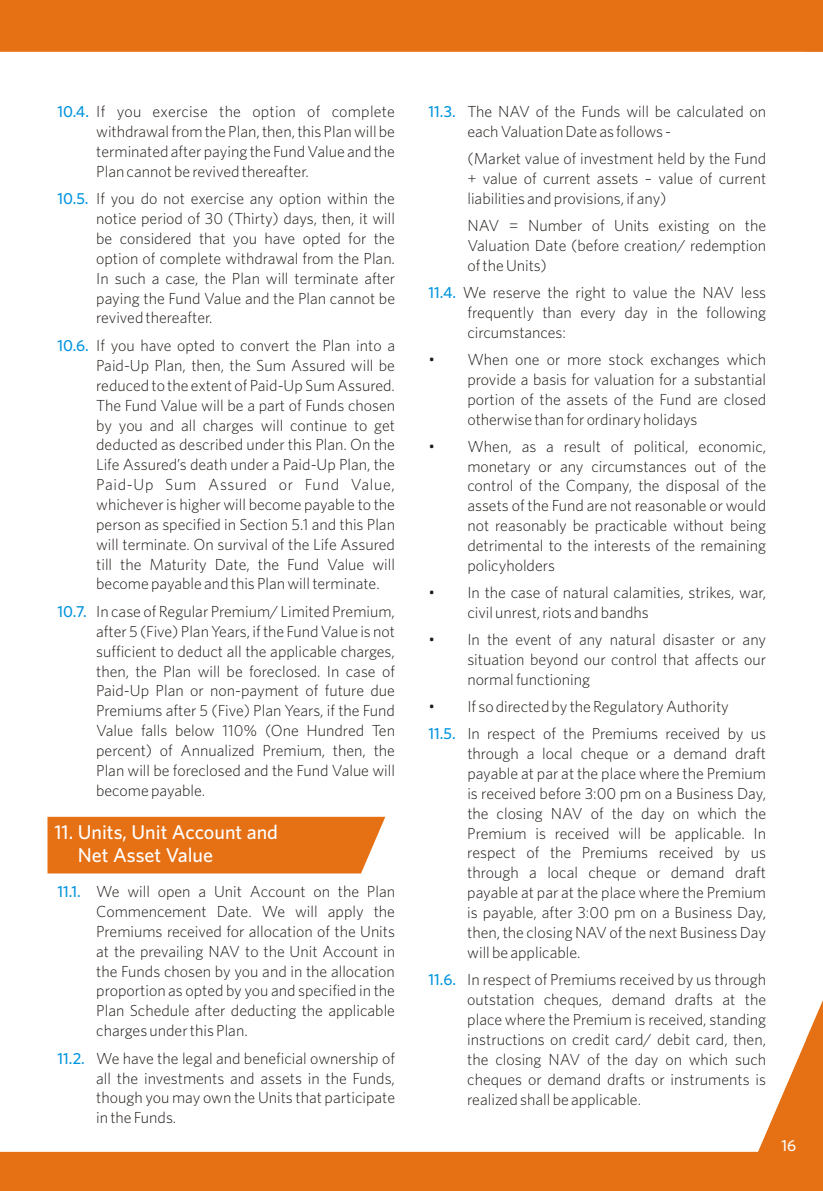
<style>
.page{position:relative;width:823px;height:1191px;background:#fff}
.page>*{position:absolute;margin:0;border:0;box-sizing:border-box;transform-origin:0 0}
.t1{font:700 20px/23px "Whitney";color:#fff}
.t2{font:16px/19.8px "Whitney";color:#1f1a17;text-align:justify}
.t3{font:700 16px "Whitney";color:#0094de}
.t4{font:500 16px "Whitney";color:#fff}
.s1{font-weight:700;color:#0094de}
</style>
<div class="page">
<div style="left:0;top:0;width:822px;height:1191px;background:#e67014"></div>
<div style="left:805px;top:52px;width:17px;height:990px;background:#fff"></div>
<div style="left:0;top:52px;width:805px;height:1099px;background:#fff"></div>
<svg style="left:47px;top:816px;width:338px;height:57px"></svg>
<p class="t3" style="left:57px;top:105px;width:33px">10.4.</p>
<p class="t3" style="left:57px;top:193px;width:33px">10.5.</p>
<p class="t3" style="left:57px;top:339px;width:33px">10.6.</p>
<p class="t3" style="left:57px;top:605px;width:31px">10.7.</p>
<p class="t2" style="left:96px;top:103px;width:300px">If you exercise the option of complete withdrawal from the Plan, then, this Plan will be terminated after paying the Fund Value and the Plan cannot be revived thereafter.</p>
<p class="t2" style="left:96px;top:190px;width:300px">If you do not exercise any option within the notice period of 30 (Thirty) days, then, it will be considered that you have opted for the option of complete withdrawal from the Plan.<br>In such a case, the Plan will terminate after paying the Fund Value and the Plan cannot be revived thereafter.</p>
<p class="t2" style="left:96px;top:337px;width:300px">If you have opted to convert the Plan into a Paid-Up Plan, then, the Sum Assured will be reduced to the extent of Paid-Up Sum Assured.<br>The Fund Value will be a part of Funds chosen by you and all charges will continue to get deducted as described under this Plan. On the Life Assured’s death under a Paid-Up Plan, the Paid-Up Sum Assured or Fund Value, whichever is higher will become payable to the person as specified in Section 5.1 and this Plan will terminate. On survival of the Life Assured till the Maturity Date, the Fund Value will become payable and this Plan will terminate.</p>
<p class="t2" style="left:96px;top:603px;width:300px">In case of Regular Premium/ Limited Premium, after 5 (Five) Plan Years, if the Fund Value is not sufficient to deduct all the applicable charges, then, the Plan will be foreclosed. In case of Paid-Up Plan or non-payment of future due Premiums after 5 (Five) Plan Years, if the Fund Value falls below 110% (One Hundred Ten percent) of Annualized Premium, then, the Plan will be foreclosed and the Fund Value will become payable.</p>
<p class="t1" style="left:78px;top:822px;width:201px;text-indent:-23px">11. Units, Unit Account and<br>Net Asset Value</p>
<p class="t3" style="left:57px;top:885px;width:25px">11.1.</p>
<p class="t3" style="left:57px;top:1052px;width:29px">11.2.</p>
<p class="t2" style="left:96px;top:883px;width:300px">We will open a Unit Account on the Plan Commencement Date. We will apply the Premiums received for allocation of the Units at the prevailing NAV to the Unit Account in the Funds chosen by you and in the allocation proportion as opted by you and specified in the Plan Schedule after deducting the applicable charges under this Plan.</p>
<p class="t2" style="left:96px;top:1049px;width:300px">We have the legal and beneficial ownership of all the investments and assets in the Funds, though you may own the Units that participate in the Funds.</p>
<p class="t2" style="left:467px;top:103px;width:300px">The NAV of the Funds will be calculated on each Valuation Date as follows -</p>
<p class="t2" style="left:467px;top:150px;width:300px">(Market value of investment held by the Fund + value of current assets – value of current liabilities and provisions, if any)</p>
<p class="t2" style="left:467px;top:217px;width:300px">NAV = Number of Units existing on the Valuation Date (before creation/ redemption of the Units)</p>
<p class="t2" style="left:467px;top:304px;width:300px">frequently than every day in the following circumstances:</p>
<p class="t2" style="left:467px;top:351px;width:300px;text-indent:-39px">• When one or more stock exchanges which provide a basis for valuation for a substantial portion of the assets of the Fund are closed otherwise than for ordinary holidays</p>
<p class="t2" style="left:467px;top:437px;width:300px;text-indent:-39px">• When, as a result of political, economic, monetary or any circumstances out of the control of the Company, the disposal of the assets of the Fund are not reasonable or would not reasonably be practicable without being detrimental to the interests of the remaining policyholders</p>
<p class="t2" style="left:467px;top:583px;width:300px;text-indent:-39px">• In the case of natural calamities, strikes, war, civil unrest, riots and bandhs</p>
<p class="t2" style="left:467px;top:630px;width:300px;text-indent:-39px">• In the event of any natural disaster or any situation beyond our control that affects our normal functioning</p>
<p class="t2" style="left:467px;top:693px;width:300px;line-height:27.6px;text-indent:-39px">• If so directed by the Regulatory Authority<br>In respect of the Premiums received by us</p>
<p class="t2" style="left:467px;top:745px;width:300px">through a local cheque or a demand draft payable at par at the place where the Premium is received before 3:00 pm on a Business Day, the closing NAV of the day on which the Premium is received will be applicable. In respect of the Premiums received by us through a local cheque or demand draft payable at par at the place where the Premium is payable, after 3:00 pm on a Business Day, then, the closing NAV of the next Business Day will be applicable.</p>
<p class="t2" style="left:467px;top:971px;width:300px">In respect of Premiums received by us through outstation cheques, demand drafts at the place where the Premium is received, standing instructions on credit card/ debit card, then, the closing NAV of the day on which such cheques or demand drafts or instruments is realized shall be applicable.</p>
<p class="t3" style="left:428px;top:105px;width:29px">11.3.</p>
<p class="t2" style="left:428px;top:284px;width:339px"><span class="s1">11.4.</span> We reserve the right to value the NAV less</p>
<p class="t3" style="left:428px;top:727px;width:29px">11.5.</p>
<p class="t3" style="left:428px;top:973px;width:29px">11.6.</p>
<p class="t4" style="left:780px;top:1140px;width:16px">16</p>
</div>
